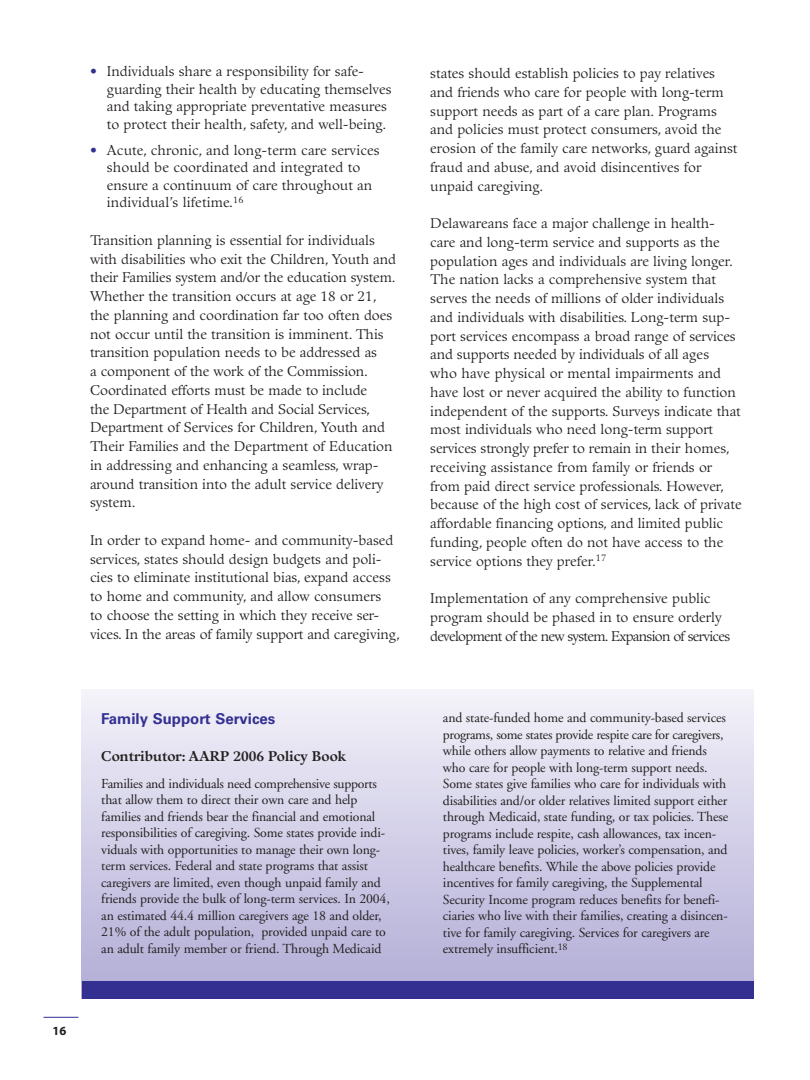
<style>
.page{position:relative;width:810px;height:1080px;background:#fff}
.page>*{position:absolute;margin:0;border:0;box-sizing:border-box;transform-origin:0 0}
.t1{font:700 15px "Univers";color:#333092}
.t2{font:13.75px/18.8px "Guardi";color:#231f20}
.t3{font:13.75px/16.5px "Adobe Garamond";letter-spacing:-.01em;color:#231f20}
.t4{font:700 13.75px "Guardi";color:#231f20}
.t5{font:13.75px "Guardi";color:#333092}
.t6{font:700 12.5px "Myriad Pro";color:#231f20}
</style>
<div class="page">
<hr style="left:43px;top:1017px;width:36px;height:1px;background:#333092">
<div style="left:82px;top:689px;width:672px;height:310px;background:linear-gradient(to bottom,#f3f2f9,#b0abd5)"></div>
<div style="left:82px;top:981px;width:672px;height:18px;background:#333092"></div>
<p class="t2" style="left:107px;top:64px;width:286px;line-height:17.5px">Individuals share a responsibility for safe&shy;guarding their health by educating themselves and taking appropriate preventative measures to protect their health, safety, and well-being.</p>
<p class="t2" style="left:107px;top:143px;width:274px;line-height:17.5px">Acute, chronic, and long-term care services should be coordinated and integrated to ensure a continuum of care throughout an individual’s lifetime.<sup>16</sup></p>
<p class="t2" style="left:90px;top:232px;width:308px">Transition planning is essential for individuals with disabilities who exit the Children, Youth and their Families system and/or the education system.<br>Whether the transition occurs at age 18 or 21, the planning and coordination far too often does not occur until the transition is imminent. This transition population needs to be addressed as<br>a component of the work of the Commission.<br>Coordinated efforts must be made to include<br>the Department of Health and Social Services, Department of Services for Children, Youth and Their Families and the Department of Education in addressing and enhancing a seamless, wrap&shy;around transition into the adult service delivery system.</p>
<p class="t2" style="left:90px;top:532px;width:311px">In order to expand home- and community-based services, states should design budgets and poli&shy;cies to eliminate institutional bias, expand access to home and community, and allow consumers<br>to choose the setting in which they receive ser&shy;vices. In the areas of family support and caregiving,</p>
<p class="t5" style="left:90px;top:66px;width:8px">•</p>
<p class="t5" style="left:90px;top:144px;width:8px">•</p>
<p class="t1" style="left:101px;top:713px;width:176px">Family Support Services</p>
<p class="t4" style="left:101px;top:750px;width:247px">Contributor: AARP 2006 Policy Book</p>
<p class="t3" style="left:101px;top:776px;width:290px">Families and individuals need comprehensive supports that allow them to direct their own care and help families and friends bear the financial and emotional responsibilities of caregiving. Some states provide indi&shy;viduals with opportunities to manage their own long&shy;term services. Federal and state programs that assist caregivers are limited, even though unpaid family and friends provide the bulk of long-term services. In 2004, an estimated 44.4 million caregivers age 18 and older, 21% of the adult population, provided unpaid care to an adult family member or friend. Through Medicaid</p>
<p class="t6" style="left:52px;top:1026px;width:15px">16</p>
<p class="t2" style="left:430px;top:65px;width:309px">states should establish policies to pay relatives and friends who care for people with long-term support needs as part of a care plan. Programs and policies must protect consumers, avoid the erosion of the family care networks, guard against fraud and abuse, and avoid disincentives for unpaid caregiving.</p>
<p class="t2" style="left:430px;top:215px;width:313px">Delawareans face a major challenge in health&shy;care and long-term service and supports as the population ages and individuals are living longer.<br>The nation lacks a comprehensive system that serves the needs of millions of older individuals and individuals with disabilities. Long-term sup&shy;port services encompass a broad range of services and supports needed by individuals of all ages<br>who have physical or mental impairments and have lost or never acquired the ability to function independent of the supports. Surveys indicate that most individuals who need long-term support services strongly prefer to remain in their homes, receiving assistance from family or friends or from paid direct service professionals. However, because of the high cost of services, lack of private affordable financing options, and limited public funding, people often do not have access to the service options they prefer.<sup>17</sup></p>
<p class="t2" style="left:430px;top:590px;width:301px">Implementation of any comprehensive public program should be phased in to ensure orderly development of the new system. Expansion of services</p>
<p class="t3" style="left:443px;top:711px;width:287px">and state-funded home and community-based services programs, some states provide respite care for caregivers, while others allow payments to relative and friends who care for people with long-term support needs.<br>Some states give families who care for individuals with disabilities and/or older relatives limited support either through Medicaid, state funding, or tax policies. These programs include respite, cash allowances, tax incen&shy;tives, family leave policies, worker’s compensation, and healthcare benefits. While the above policies provide incentives for family caregiving, the Supplemental Security Income program reduces benefits for benefi&shy;ciaries who live with their families, creating a disincen&shy;tive for family caregiving. Services for caregivers are extremely insufficient.<sup>18</sup></p>
</div>
